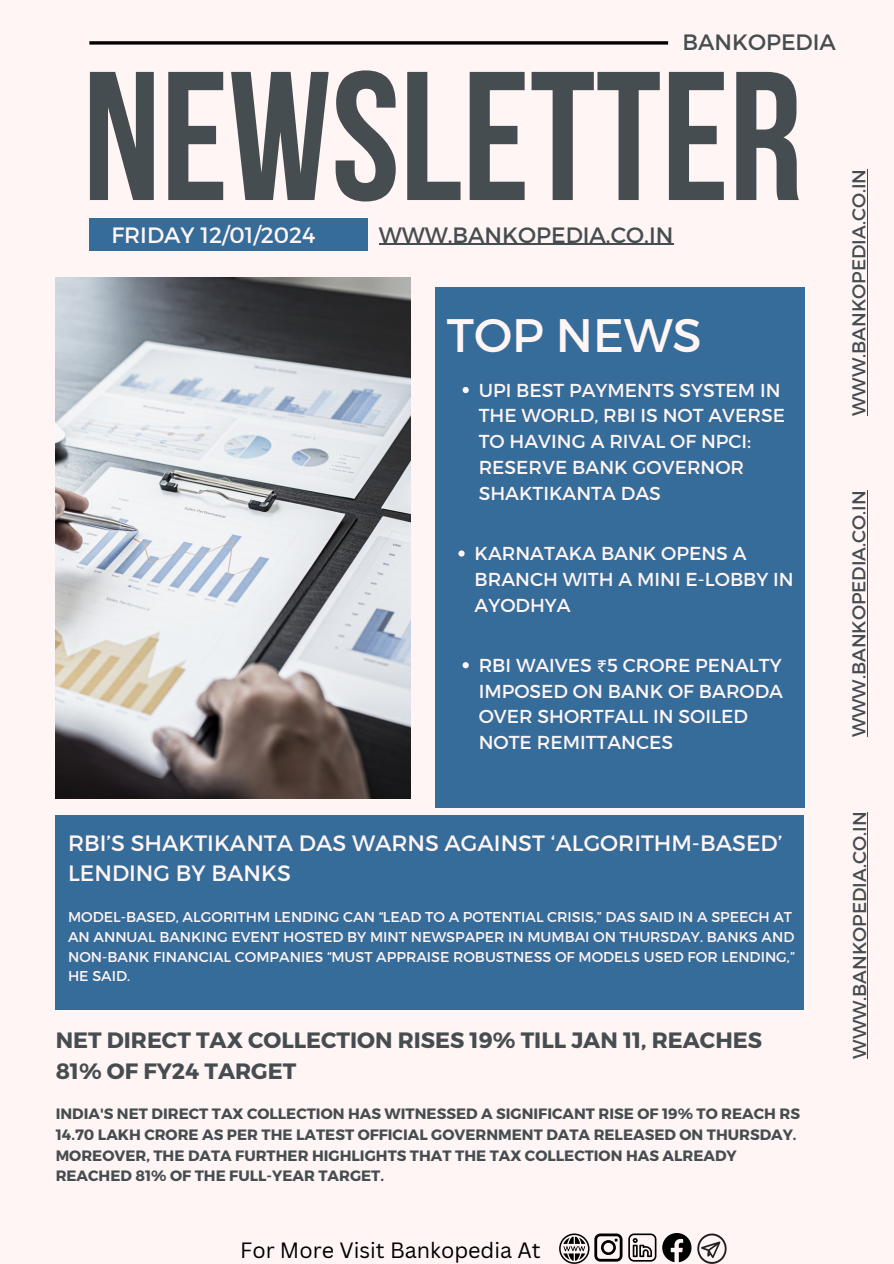
<style>
.page{position:relative;width:894px;height:1264px;background:#fff}
.page>*{position:absolute;margin:0;border:0;box-sizing:border-box;transform-origin:0 0}
.t1{font:183px "Bebas Neue Cyrillic";color:#464d50}
.t2{font:46.95px "Montserrat";color:#fff5f5}
.t3{font:22.2px/30.3px "Montserrat";color:#fff5f5}
.t4{font:700 22.2px/30.9px "Montserrat";color:#464d50}
.t5{font:22.2px "Montserrat";color:#464d50}
.t6{font:21.6px "Canva Sans";color:#000}
.t7{font:18.75px/25.8px "Montserrat";color:#fff5f5}
.t8{font:18.6px "Montserrat";color:#464d50}
.t9{font:700 15px/20.9px "Montserrat";color:#464d50}
.t10{font:14.25px/19.6px "Montserrat";color:#fff5f5}
.s1{font-family:"Noto Sans Gurmukhi"}
</style>
<div class="page">
<div style="left:0;top:0;width:893px;height:1263px;background:#fff5f5"></div>
<svg style="left:89px;top:41px;width:579px;height:4px;background:#272525"></svg>
<div style="left:89px;top:218px;width:278px;height:33px;background:#356c9a"></div>
<div style="left:435px;top:287px;width:369px;height:521px;background:#356c9a"></div>
<div style="left:56px;top:814px;width:748px;height:195px;background:#356c9a"></div>
<img style="left:56px;top:277px;width:354px;height:521px">
<hr style="left:378px;top:244px;width:295px;height:1px;background:#464d50">
<svg style="left:462px;top:387px;width:6px;height:6px"></svg>
<svg style="left:458px;top:550px;width:6px;height:6px"></svg>
<svg style="left:462px;top:662px;width:6px;height:6px"></svg>
<svg style="left:559px;top:1233px;width:63px;height:30px"></svg>
<svg style="left:628px;top:1233px;width:28px;height:28px"></svg>
<svg style="left:662px;top:1233px;width:29px;height:29px"></svg>
<svg style="left:697px;top:1233px;width:29px;height:30px"></svg>
<hr style="left:866px;top:169px;width:1px;height:247px;background:#464d50">
<hr style="left:866px;top:490px;width:1px;height:247px;background:#464d50">
<hr style="left:867px;top:811px;width:1px;height:247px;background:#464d50">
<p class="t5" style="left:682px;top:28px;width:155px">BANKOPEDIA</p>
<p class="t1" style="left:83px;top:63px;width:721px">NEWSLETTER</p>
<p class="t3" style="left:111px;top:219px;width:205px">FRIDAY 12/01/2024</p>
<p class="t5" style="left:378px;top:220px;width:296px">WWW.BANKOPEDIA.CO.IN</p>
<p class="t2" style="left:446px;top:305px;width:256px">TOP NEWS</p>
<p class="t7" style="left:478px;top:376px;width:308px">UPI BEST PAYMENTS SYSTEM IN<br>THE WORLD, RBI IS NOT AVERSE<br>TO HAVING A RIVAL OF NPCI:<br>RESERVE BANK GOVERNOR<br>SHAKTIKANTA DAS</p>
<p class="t7" style="left:474px;top:539px;width:320px">KARNATAKA BANK OPENS A<br>BRANCH WITH A MINI E-LOBBY IN<br>AYODHYA</p>
<p class="t7" style="left:478px;top:651px;width:306px">RBI WAIVES <span class="s1">₹</span>5 CRORE PENALTY<br>IMPOSED ON BANK OF BARODA<br>OVER SHORTFALL IN SOILED<br>NOTE REMITTANCES</p>
<p class="t8" style="left:846px;top:416px;width:248px;rotate:-90deg">WWW.BANKOPEDIA.CO.IN</p>
<p class="t8" style="left:846px;top:737px;width:248px;rotate:-90deg">WWW.BANKOPEDIA.CO.IN</p>
<p class="t3" style="left:68px;top:826px;width:715px">RBI’S SHAKTIKANTA DAS WARNS AGAINST ‘ALGORITHM-BASED’<br>LENDING BY BANKS</p>
<p class="t10" style="left:68px;top:906px;width:728px">MODEL-BASED, ALGORITHM LENDING CAN “LEAD TO A POTENTIAL CRISIS,” DAS SAID IN A SPEECH AT AN ANNUAL BANKING EVENT HOSTED BY MINT NEWSPAPER IN MUMBAI ON THURSDAY. BANKS AND NON-BANK FINANCIAL COMPANIES “MUST APPRAISE ROBUSTNESS OF MODELS USED FOR LENDING,” HE SAID.</p>
<p class="t4" style="left:56px;top:1023px;width:707px">NET DIRECT TAX COLLECTION RISES 19% TILL JAN 11, REACHES<br>81% OF FY24 TARGET</p>
<p class="t9" style="left:56px;top:1102px;width:745px">INDIA'S NET DIRECT TAX COLLECTION HAS WITNESSED A SIGNIFICANT RISE OF 19% TO REACH RS 14.70 LAKH CRORE AS PER THE LATEST OFFICIAL GOVERNMENT DATA RELEASED ON THURSDAY.<br>MOREOVER, THE DATA FURTHER HIGHLIGHTS THAT THE TAX COLLECTION HAS ALREADY REACHED 81% OF THE FULL-YEAR TARGET.</p>
<p class="t6" style="left:240px;top:1235px;width:302px">For More Visit Bankopedia At</p>
<p class="t8" style="left:847px;top:1058px;width:248px;rotate:-90deg">WWW.BANKOPEDIA.CO.IN</p>
</div>
